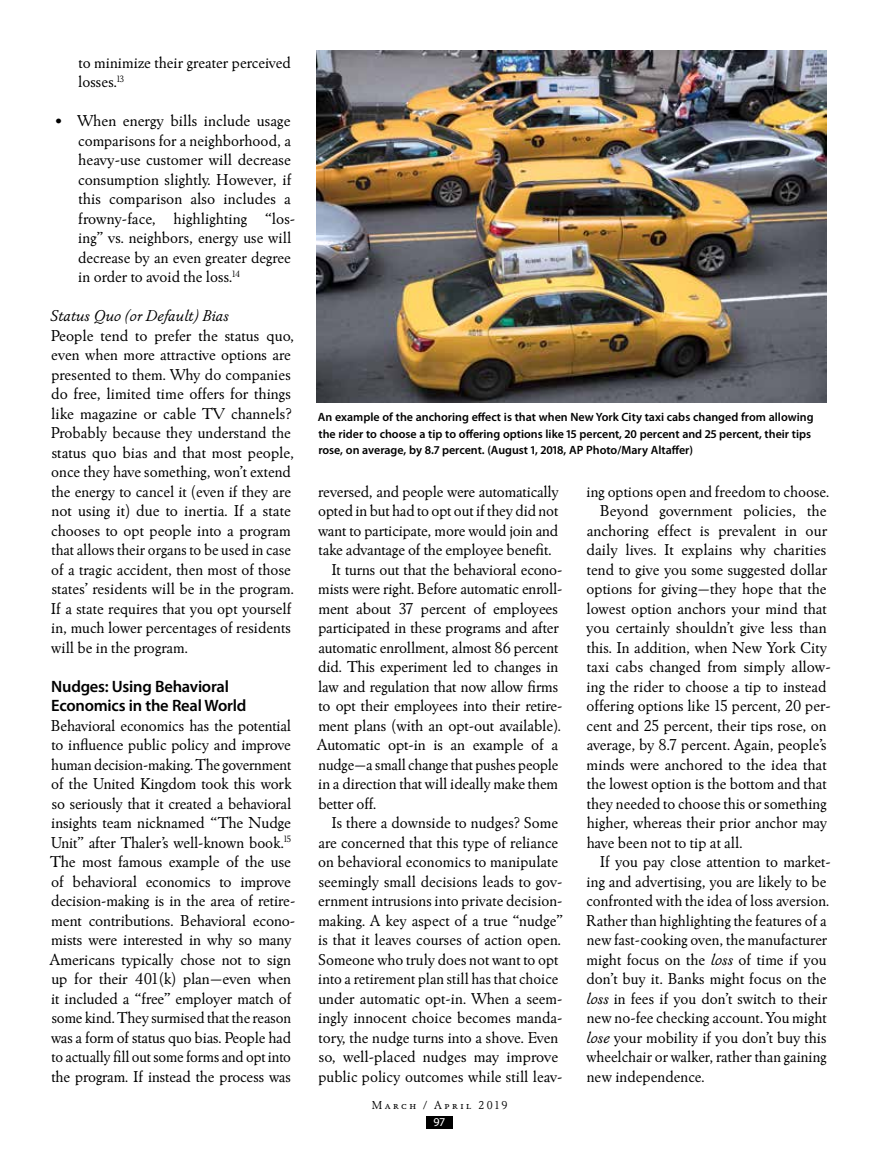
<style>
.page{position:relative;width:878px;height:1161px;background:#fff}
.page>*{position:absolute;margin:0;border:0;box-sizing:border-box;transform-origin:0 0}
.t1{font:16.5px/19.5px "Winchester New ITC";color:#000}
.t2{font:600 16.5px/19.5px "Myriad Pro";letter-spacing:-.015em;color:#000}
.t3{font:italic 16.5px "Winchester New ITC";color:#000}
.t4{font:600 12px/16.5px "Myriad Pro";color:#000}
.t5{font:12px "Winchester New ITC Book SC";letter-spacing:.2em;color:#000}
.t6{font:12px "Myriad Pro";color:#fff}
.s1{font-style:italic}
.s2{font-family:"Winchester New ITC"}
</style>
<div class="page">
<div style="left:426px;top:1117px;width:26px;height:12px;background:#000"></div>
<img style="left:317px;top:51px;width:509px;height:351px">
<p class="t1" style="left:78px;top:52px;width:214px">to minimize their greater perceived losses.<sup>13</sup></p>
<p class="t1" style="left:78px;top:111px;width:219px;text-indent:-24px">• When energy bills include usage comparisons for a neighborhood, a heavy-use customer will decrease consumption slightly. However, if this comparison also includes a frowny-face, highlighting “los&shy;ing” vs. neighbors, energy use will decrease by an even greater degree in order to avoid the loss.<sup>14</sup></p>
<p class="t3" style="left:50px;top:306px;width:180px">Status Quo (or Default) Bias</p>
<p class="t1" style="left:51px;top:325px;width:245px">People tend to prefer the status quo, even when more attractive options are presented to them. Why do companies do free, limited time offers for things like magazine or cable TV channels?<br>Probably because they understand the status quo bias and that most people, once they have something, won’t extend the energy to cancel it (even if they are not using it) due to inertia. If a state chooses to opt people into a program that allows their organs to be used in case of a tragic accident, then most of those states’ residents will be in the program.<br>If a state requires that you opt yourself in, much lower percentages of residents will be in the program.</p>
<p class="t2" style="left:51px;top:676px;width:196px">Nudges: Using Behavioral<br>Economics in the Real World</p>
<p class="t1" style="left:50px;top:715px;width:247px">Behavioral economics has the potential to influence public policy and improve human decision-making. The government of the United Kingdom took this work so seriously that it created a behavioral insights team nicknamed “The Nudge Unit” after Thaler’s well-known book.<sup>15<br></sup>The most famous example of the use of behavioral economics to improve decision-making is in the area of retire&shy;ment contributions. Behavioral econo&shy;mists were interested in why so many Americans typically chose not to sign up for their 401(k) plan—even when it included a “free” employer match of some kind. They surmised that the reason was a form of status quo bias. People had to actually fill out some forms and opt into the program. If instead the process was</p>
<p class="t4" style="left:318px;top:409px;width:497px">An example of the anchoring effect is that when New York City taxi cabs changed from allowing the rider to choose a tip to offering options like 15 percent, 20 percent and 25 percent, their tips rose, on average, by 8.7 percent. (August 1, 2018, AP Photo/Mary Altaffer)</p>
<p class="t1" style="left:318px;top:481px;width:242px">reversed, and people were automatically</p>
<p class="t1" style="left:318px;top:501px;width:242px">opted in but had to opt out if they did not</p>
<p class="t1" style="left:318px;top:520px;width:242px">want to participate, more would join and</p>
<p class="t1" style="left:318px;top:540px;width:234px">take advantage of the employee benefit.</p>
<p class="t1" style="left:331px;top:559px;width:233px">It turns out that the behavioral econo-</p>
<p class="t1" style="left:318px;top:579px;width:246px">mists were right. Before automatic enroll-</p>
<p class="t1" style="left:318px;top:598px;width:241px">ment about 37 percent of employees</p>
<p class="t1" style="left:318px;top:618px;width:242px">participated in these programs and after</p>
<p class="t1" style="left:318px;top:637px;width:241px">automatic enrollment, almost 86 percent</p>
<p class="t1" style="left:318px;top:657px;width:242px">did. This experiment led to changes in</p>
<p class="t1" style="left:318px;top:676px;width:241px">law and regulation that now allow firms</p>
<p class="t1" style="left:318px;top:696px;width:245px">to opt their employees into their retire-</p>
<p class="t1" style="left:318px;top:715px;width:244px">ment plans (with an opt-out available).</p>
<p class="t1" style="left:317px;top:735px;width:243px">Automatic opt-in is an example of a</p>
<p class="t1" style="left:318px;top:754px;width:241px">nudge—a small change that pushes people</p>
<p class="t1" style="left:318px;top:774px;width:241px">in a direction that will ideally make them</p>
<p class="t1" style="left:318px;top:793px;width:59px">better off.</p>
<p class="t1" style="left:331px;top:813px;width:228px">Is there a downside to nudges? Some</p>
<p class="t1" style="left:318px;top:832px;width:241px">are concerned that this type of reliance</p>
<p class="t1" style="left:318px;top:852px;width:241px">on behavioral economics to manipulate</p>
<p class="t1" style="left:319px;top:871px;width:245px">seemingly small decisions leads to gov-</p>
<p class="t1" style="left:318px;top:891px;width:246px">ernment intrusions into private decision-</p>
<p class="t1" style="left:318px;top:910px;width:246px">making. A key aspect of a true “nudge”</p>
<p class="t1" style="left:318px;top:930px;width:244px">is that it leaves courses of action open.</p>
<p class="t1" style="left:318px;top:949px;width:241px">Someone who truly does not want to opt</p>
<p class="t1" style="left:318px;top:969px;width:241px">into a retirement plan still has that choice</p>
<p class="t1" style="left:318px;top:988px;width:246px">under automatic opt-in. When a seem-</p>
<p class="t1" style="left:318px;top:1008px;width:246px">ingly innocent choice becomes manda-</p>
<p class="t1" style="left:318px;top:1027px;width:241px">tory, the nudge turns into a shove. Even</p>
<p class="t1" style="left:319px;top:1047px;width:241px">so, well-placed nudges may improve</p>
<p class="t1" style="left:318px;top:1066px;width:246px">public policy outcomes while still leav-</p>
<p class="t1" style="left:586px;top:481px;width:244px">ing options open and freedom to choose.</p>
<p class="t1" style="left:599px;top:501px;width:228px">Beyond government policies, the</p>
<p class="t1" style="left:586px;top:520px;width:242px">anchoring effect is prevalent in our</p>
<p class="t1" style="left:586px;top:540px;width:241px">daily lives. It explains why charities</p>
<p class="t1" style="left:587px;top:559px;width:242px">tend to give you some suggested dollar</p>
<p class="t1" style="left:586px;top:579px;width:241px">options for giving—they hope that the</p>
<p class="t1" style="left:586px;top:598px;width:242px">lowest option anchors your mind that</p>
<p class="t1" style="left:586px;top:618px;width:242px">you certainly shouldn’t give less than</p>
<p class="t1" style="left:587px;top:637px;width:242px">this. In addition, when New York City</p>
<p class="t1" style="left:587px;top:657px;width:246px">taxi cabs changed from simply allow-</p>
<p class="t1" style="left:586px;top:676px;width:241px">ing the rider to choose a tip to instead</p>
<p class="t1" style="left:586px;top:696px;width:246px">offering options like 15 percent, 20 per-</p>
<p class="t1" style="left:586px;top:715px;width:242px">cent and 25 percent, their tips rose, on</p>
<p class="t1" style="left:586px;top:735px;width:241px">average, by 8.7 percent. Again, people’s</p>
<p class="t1" style="left:586px;top:754px;width:241px">minds were anchored to the idea that</p>
<p class="t1" style="left:587px;top:774px;width:241px">the lowest option is the bottom and that</p>
<p class="t1" style="left:587px;top:793px;width:241px">they needed to choose this or something</p>
<p class="t1" style="left:586px;top:813px;width:242px">higher, whereas their prior anchor may</p>
<p class="t1" style="left:586px;top:832px;width:157px">have been not to tip at all.</p>
<p class="t1" style="left:599px;top:852px;width:233px">If you pay close attention to market-</p>
<p class="t1" style="left:586px;top:871px;width:241px">ing and advertising, you are likely to be</p>
<p class="t1" style="left:586px;top:891px;width:244px">confronted with the idea of loss aversion.</p>
<p class="t1" style="left:586px;top:910px;width:242px">Rather than highlighting the features of a</p>
<p class="t1" style="left:586px;top:930px;width:242px">new fast-cooking oven, the manufacturer</p>
<p class="t1" style="left:586px;top:949px;width:241px">might focus on the <span class="s1">loss</span> of time if you</p>
<p class="t1" style="left:586px;top:969px;width:241px">don’t buy it. Banks might focus on the</p>
<p class="t1" style="left:586px;top:988px;width:242px"><span class="s1">loss</span> in fees if you don’t switch to their</p>
<p class="t1" style="left:586px;top:1008px;width:241px">new no-fee checking account. You might</p>
<p class="t1" style="left:586px;top:1027px;width:242px"><span class="s1">lose</span> your mobility if you don’t buy this</p>
<p class="t1" style="left:586px;top:1047px;width:242px">wheelchair or walker, rather than gaining</p>
<p class="t1" style="left:586px;top:1066px;width:119px">new independence.</p>
<p class="t5" style="left:372px;top:1098px;width:137px">March / April <span class="s2">2019</span></p>
<p class="t6" style="left:433px;top:1115px;width:13px">97</p>
</div>
